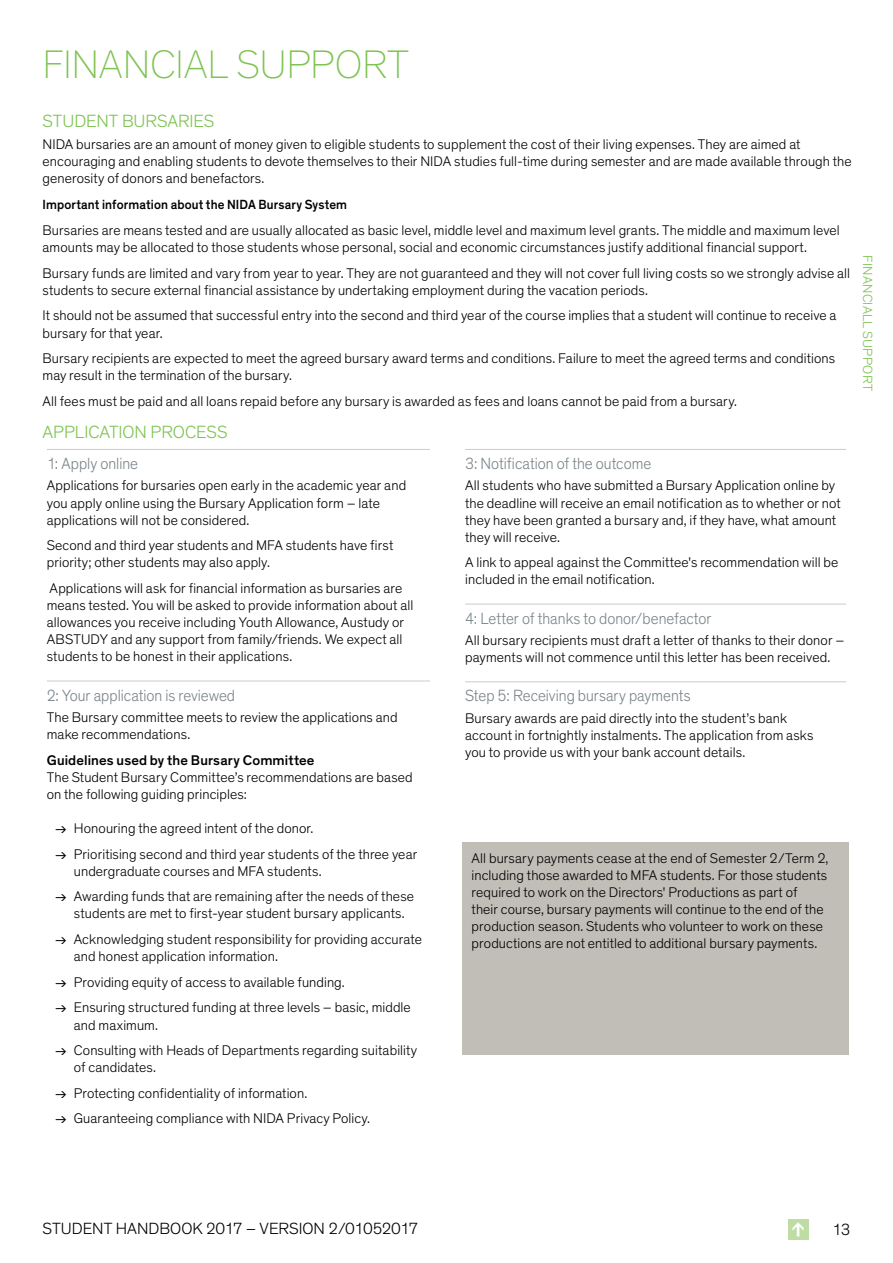
<style>
.page{position:relative;width:893px;height:1263px;background:#fff}
.page>*{position:absolute;margin:0;border:0;box-sizing:border-box;transform-origin:0 0}
.t1{font:100 40.5px "Theinhardt";letter-spacing:-.01em;color:#7ec352}
.t2{font:300 18px "Theinhardt";letter-spacing:-.005em;color:#7ec352}
.t3{font:300 16.5px "Theinhardt";color:#798488;scale:.94 1}
.t4{font:300 16.5px "Theinhardt";color:#000}
.t5{font:700 16.5px "Theinhardt";color:#fff}
.t6{font:300 14.25px/17.1px "Theinhardt";letter-spacing:.01em;color:#000}
.t7{font:500 14.25px "Theinhardt";letter-spacing:.01em;color:#000}
.t8{font:500 13.5px "Theinhardt";letter-spacing:.01em;color:#000;scale:.94 1}
.t9{font:300 13.5px "Theinhardt";letter-spacing:.02em;color:#7ec352}
.s1{font-weight:400}
</style>
<div class="page">
<div style="left:788px;top:1219px;width:20px;height:21px;background:#bddda4"></div>
<div style="left:462px;top:842px;width:387px;height:212px;background:#c1beb7"></div>
<hr style="left:47px;top:449px;width:383px;height:1px;background:#ccced0">
<hr style="left:47px;top:680px;width:383px;height:1px;background:#ccced0">
<hr style="left:465px;top:449px;width:381px;height:1px;background:#ccced0">
<hr style="left:465px;top:603px;width:381px;height:2px;background:#ccced0">
<hr style="left:465px;top:681px;width:381px;height:1px;background:#ccced0">
<h1 class="t1" style="left:43px;top:41px;width:368px">FINANCIAL SUPPORT</h1>
<p class="t2" style="left:43px;top:111px;width:173px">STUDENT BURSARIES</p>
<p class="t6" style="left:43px;top:136px;width:811px">NIDA bursaries are an amount of money given to eligible students to supplement the cost of their living expenses. They are aimed at encouraging and enabling students to devote themselves to their NIDA studies full-time during semester and are made available through the generosity of donors and benefactors.</p>
<p class="t8" style="left:43px;top:197px;width:325px">Important information about the NIDA Bursary System</p>
<p class="t6" style="left:43px;top:222px;width:799px">Bursaries are means tested and are usually allocated as basic level, middle level and maximum level grants. The middle and maximum level amounts may be allocated to those students whose personal, social and economic circumstances justify additional financial support.</p>
<p class="t6" style="left:43px;top:265px;width:809px">Bursary funds are limited and vary from year to year. They are not guaranteed and they will not cover full living costs so we strongly advise all students to secure external financial assistance by undertaking employment during the vacation periods.</p>
<p class="t6" style="left:43px;top:307px;width:795px">It should not be assumed that successful entry into the second and third year of the course implies that a student will continue to receive a bursary for that year.</p>
<p class="t6" style="left:43px;top:350px;width:794px">Bursary recipients are expected to meet the agreed bursary award terms and conditions. Failure to meet the agreed terms and conditions may result in the termination of the bursary.</p>
<p class="t6" style="left:43px;top:393px;width:696px">All fees must be paid and all loans repaid before any bursary is awarded as fees and loans cannot be paid from a bursary.</p>
<p class="t2" style="left:43px;top:422px;width:186px">APPLICATION PROCESS</p>
<p class="t3" style="left:47px;top:454px;width:99px">1: Apply online</p>
<p class="t6" style="left:47px;top:477px;width:361px">Applications for bursaries open early in the academic year and you apply online using the Bursary Application form – late applications will not be considered.</p>
<p class="t6" style="left:47px;top:537px;width:348px">Second and third year students and MFA students have first priority; other students may also apply.</p>
<p class="t6" style="left:47px;top:580px;width:368px">Applications will ask for financial information as bursaries are means tested. You will be asked to provide information about all allowances you receive including Youth Allowance, Austudy or ABSTUDY and any support from family/friends. We expect all students to be honest in their applications.</p>
<p class="t3" style="left:47px;top:685px;width:202px">2: Your application is reviewed</p>
<p class="t6" style="left:47px;top:709px;width:352px">The Bursary committee meets to review the applications and make recommendations.</p>
<p class="t7" style="left:47px;top:751px;width:269px">Guidelines used by the Bursary Committee</p>
<p class="t6" style="left:47px;top:769px;width:367px">The Student Bursary Committee’s recommendations are based on the following guiding principles:</p>
<p class="t6" style="left:55px;top:820px;width:260px"><span class="s1">→</span> Honouring the agreed intent of the donor.</p>
<p class="t6" style="left:74px;top:845px;width:345px;text-indent:-18px"><span class="s1">→</span> Prioritising second and third year students of the three year undergraduate courses and MFA students.</p>
<p class="t6" style="left:74px;top:888px;width:342px;text-indent:-18px"><span class="s1">→</span> Awarding funds that are remaining after the needs of these students are met to first-year student bursary applicants.</p>
<p class="t6" style="left:74px;top:931px;width:350px;text-indent:-18px"><span class="s1">→</span> Acknowledging student responsibility for providing accurate and honest application information.</p>
<p class="t6" style="left:55px;top:974px;width:291px"><span class="s1">→</span> Providing equity of access to available funding.</p>
<p class="t6" style="left:74px;top:999px;width:338px;text-indent:-18px"><span class="s1">→</span> Ensuring structured funding at three levels – basic, middle and maximum.</p>
<p class="t6" style="left:74px;top:1042px;width:345px;text-indent:-18px"><span class="s1">→</span> Consulting with Heads of Departments regarding suitability of candidates.</p>
<p class="t6" style="left:55px;top:1085px;width:253px"><span class="s1">→</span> Protecting confidentiality of information.</p>
<p class="t6" style="left:55px;top:1110px;width:316px"><span class="s1">→</span> Guaranteeing compliance with NIDA Privacy Policy.</p>
<p class="t3" style="left:465px;top:454px;width:199px">3: Notification of the outcome</p>
<p class="t6" style="left:465px;top:477px;width:377px">All students who have submitted a Bursary Application online by the deadline will receive an email notification as to whether or not they have been granted a bursary and, if they have, what amount they will receive.</p>
<p class="t6" style="left:465px;top:554px;width:375px">A link to appeal against the Committee's recommendation will be included in the email notification.</p>
<p class="t3" style="left:465px;top:609px;width:264px">4: Letter of thanks to donor/benefactor</p>
<p class="t6" style="left:465px;top:632px;width:381px">All bursary recipients must draft a letter of thanks to their donor – payments will not commence until this letter has been received.</p>
<p class="t3" style="left:465px;top:686px;width:241px">Step 5: Receiving bursary payments</p>
<p class="t6" style="left:465px;top:710px;width:350px">Bursary awards are paid directly into the student’s bank account in fortnightly instalments. The application from asks you to provide us with your bank account details.</p>
<p class="t6" style="left:472px;top:850px;width:358px">All bursary payments cease at the end of Semester 2/Term 2, including those awarded to MFA students. For those students required to work on the Directors' Productions as part of<br>their course, bursary payments will continue to the end of the production season. Students who volunteer to work on these productions are not entitled to additional bursary payments.</p>
<p class="t9" style="left:876px;top:255px;width:137px;rotate:90deg">FINANCIALL SUPPORT</p>
<p class="t4" style="left:43px;top:1219px;width:377px">STUDENT HANDBOOK 2017 – VERSION 2/01052017</p>
<p class="t5" style="left:792px;top:1219px;width:14px">↑</p>
<p class="t4" style="left:832px;top:1219px;width:20px">13</p>
</div>
